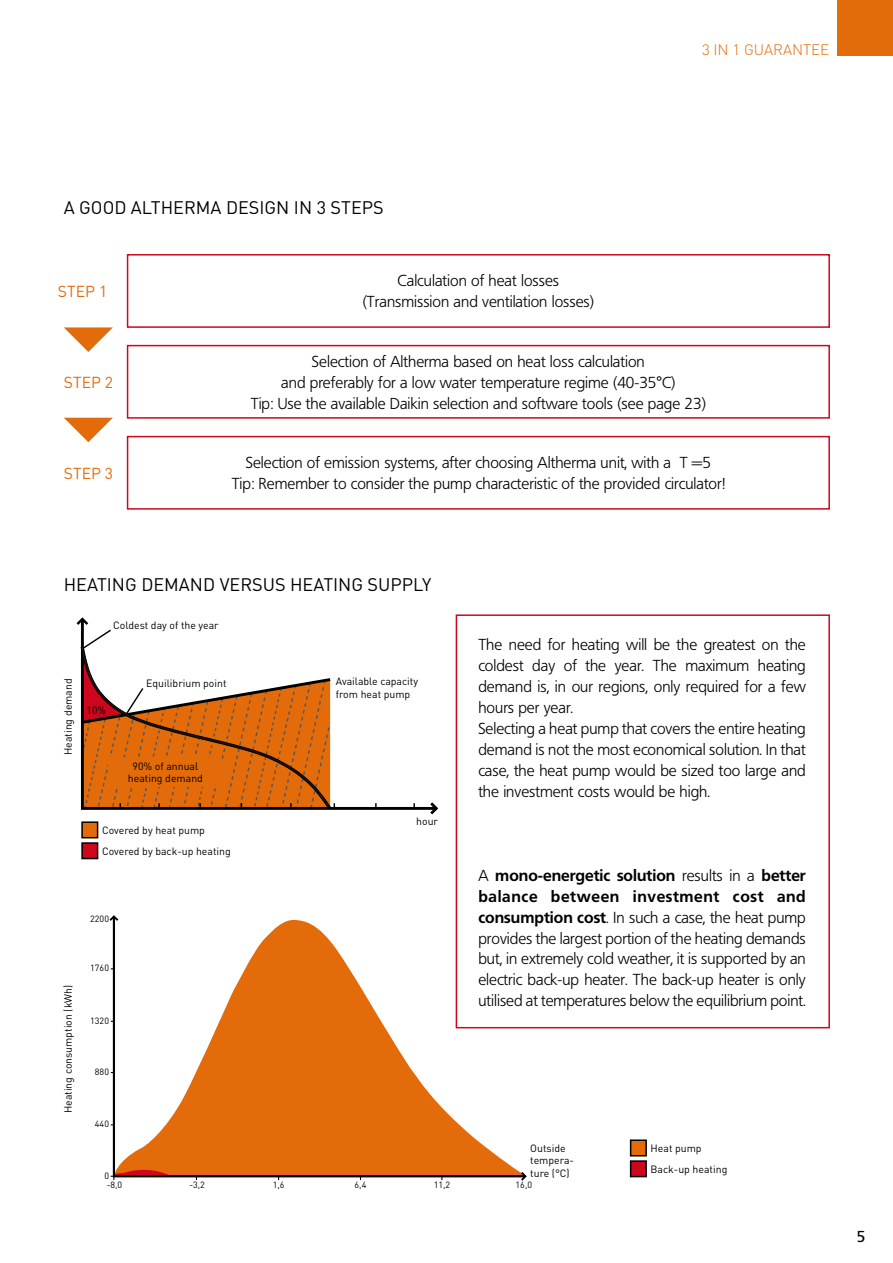
<style>
.page{position:relative;width:893px;height:1263px;background:#fff}
.page>*{position:absolute;margin:0;border:0;box-sizing:border-box;transform-origin:0 0}
.t1{font:18px "DIN";color:#000}
.t2{font:300 15.75px/21px "Frutiger BSK45";color:#000;text-align:center}
.t3{font:700 15.75px/21px "Frutiger BSK65";letter-spacing:.04em;color:#000}
.t4{font:15.75px "DIN";color:#e46b09}
.t5{font:15.75px "Frutiger BSK55 Roman";color:#000}
.t6{font:300 15px "DIN";color:#e46b09}
.t7{font:10.5px/12.6px "DIN";color:#000}
.t8{font:9px "DIN";color:#000}
.s1{font-family:"Frutiger BSK45";font-weight:300}
.s2{font-family:"Frutiger BSK65";font-weight:700}
</style>
<div class="page">
<svg style="left:112px;top:915px;width:415px;height:253px"></svg>
<svg style="left:110px;top:915px;width:8px;height:6px"></svg>
<svg style="left:111px;top:1168px;width:416px;height:13px"></svg>
<div style="left:456px;top:614px;width:374px;height:414px;border:2px solid #cd071e"></div>
<svg style="left:77px;top:617px;width:11px;height:8px"></svg>
<svg style="left:430px;top:802px;width:8px;height:12px"></svg>
<svg style="left:81px;top:628px;width:335px;height:182px"></svg>
<svg style="left:80px;top:646px;width:253px;height:164px"></svg>
<div style="left:109px;top:757px;width:113px;height:30px;background:#e46b09"></div>
<div style="left:82px;top:822px;width:16px;height:16px;background:#e46b09"></div>
<div style="left:81px;top:821px;width:17px;height:17px;border:2px solid #000"></div>
<div style="left:82px;top:843px;width:16px;height:15px;background:#cd071e"></div>
<div style="left:81px;top:842px;width:17px;height:17px;border:2px solid #000"></div>
<div style="left:127px;top:254px;width:703px;height:74px;border:2px solid #cd071e"></div>
<div style="left:127px;top:345px;width:703px;height:74px;border:2px solid #cd071e"></div>
<div style="left:127px;top:436px;width:703px;height:74px;border:2px solid #cd071e"></div>
<div style="left:631px;top:1140px;width:15px;height:16px;background:#e46b09"></div>
<div style="left:630px;top:1139px;width:17px;height:17px;border:2px solid #000"></div>
<div style="left:631px;top:1161px;width:15px;height:15px;background:#cd071e"></div>
<div style="left:630px;top:1160px;width:17px;height:17px;border:2px solid #000"></div>
<svg style="left:64px;top:327px;width:49px;height:25px"></svg>
<svg style="left:64px;top:418px;width:49px;height:24px"></svg>
<div style="left:838px;top:0;width:55px;height:55px;background:#e46b09"></div>
<p class="t6" style="left:702px;top:39px;width:129px">3 i n 1 GUARANTEE</p>
<p class="t1" style="left:64px;top:197px;width:122px">A GOOD ALTHERMA</p>
<p class="t1" style="left:226px;top:197px;width:44px">DESIGN</p>
<p class="t1" style="left:294px;top:197px;width:91px">IN 3 STE PS</p>
<p class="t4" style="left:58px;top:282px;width:51px">STE P 1</p>
<p class="t4" style="left:64px;top:373px;width:51px">STE P 2</p>
<p class="t4" style="left:64px;top:464px;width:51px">STE P 3</p>
<p class="t2" style="left:363px;top:270px;width:233px">Calculation of heat losses (Transmission and ventilation losses)</p>
<p class="t2" style="left:251px;top:351px;width:457px">Selection of Altherma based on heat loss calculation<br>and preferably for a low water temperature regime (40-35°C)<br>Tip: Use the available Daikin selection and software tools (see page 23)</p>
<p class="t2" style="left:232px;top:452px;width:495px">Selection of emission systems, after choosing Altherma unit, with a ΔT =5<br>Tip: Remember to consider the pump characteristic of the provided circulator!</p>
<p class="t1" style="left:64px;top:574px;width:24px">HEATING</p>
<p class="t1" style="left:141px;top:574px;width:25px">DEMAN</p>
<p class="t1" style="left:203px;top:574px;width:111px">D VERSUS HEATING</p>
<p class="t1" style="left:368px;top:574px;width:65px">SUPPLY</p>
<p class="t7" style="left:113px;top:619px;width:107px">Coldest day of the year</p>
<p class="t7" style="left:62px;top:755px;width:78px;rotate:-90deg">Heating demand</p>
<p class="t7" style="left:336px;top:675px;width:84px">Available capacity from heat pump</p>
<p class="t7" style="left:128px;top:760px;width:77px;text-align:center">90% of annual heating demand</p>
<p class="t7" style="left:146px;top:677px;width:82px">Equilibrium point</p>
<p class="t7" style="left:87px;top:704px;width:21px">10%</p>
<p class="t7" style="left:102px;top:820px;width:130px;line-height:20.9px">Covered by heat pump<br>Covered by back-up heating</p>
<p class="t8" style="left:90px;top:914px;width:20px">2200</p>
<p class="t7" style="left:62px;top:1113px;width:130px;rotate:-90deg">Heating consumption (kWh)</p>
<p class="t8" style="left:90px;top:963px;width:20px">1760</p>
<p class="t8" style="left:90px;top:1016px;width:20px">1320</p>
<p class="t8" style="left:95px;top:1066px;width:16px">880</p>
<p class="t8" style="left:95px;top:1119px;width:16px">440</p>
<p class="t8" style="left:104px;top:1170px;width:6px">0</p>
<p class="t7" style="left:416px;top:815px;width:23px">hour</p>
<p class="t2" style="left:478px;top:634px;width:329px;text-align:left">The need for heating will be the greatest on the coldest day of the year. The maximum heating demand is, in our regions, only required for a few hours per year.<br>Selecting a heat pump that covers the entire heating demand is not the most economical solution. In that case, the heat pump would be sized too large and the investment costs would be high.</p>
<p class="t3" style="left:478px;top:864px;width:329px"><span class="s1">A</span> mono-energetic solution <span class="s1">results in a</span> better balance between investment cost and</p>
<p class="t2" style="left:478px;top:907px;width:329px;text-align:justify"><span class="s2">consumption cost</span>. In such a case, the heat pump provides the largest portion of the heating demands but, in extremely cold weather, it is supported by an electric back-up heater. The back-up heater is only utilised at temperatures below the equilibrium point.</p>
<p class="t7" style="left:530px;top:1142px;width:45px">Outside tempera&shy;ture (°C)</p>
<p class="t7" style="left:651px;top:1138px;width:78px;line-height:20.9px">Heat pump<br>Back-up heating</p>
<p class="t8" style="left:107px;top:1180px;width:17px">-8,0</p>
<p class="t8" style="left:189px;top:1180px;width:17px">-3,2</p>
<p class="t8" style="left:273px;top:1180px;width:13px">1,6</p>
<p class="t8" style="left:355px;top:1180px;width:13px">6,4</p>
<p class="t8" style="left:434px;top:1180px;width:18px">11,2</p>
<p class="t8" style="left:516px;top:1180px;width:18px">16,0</p>
<p class="t5" style="left:857px;top:1227px;width:10px">5</p>
</div>
